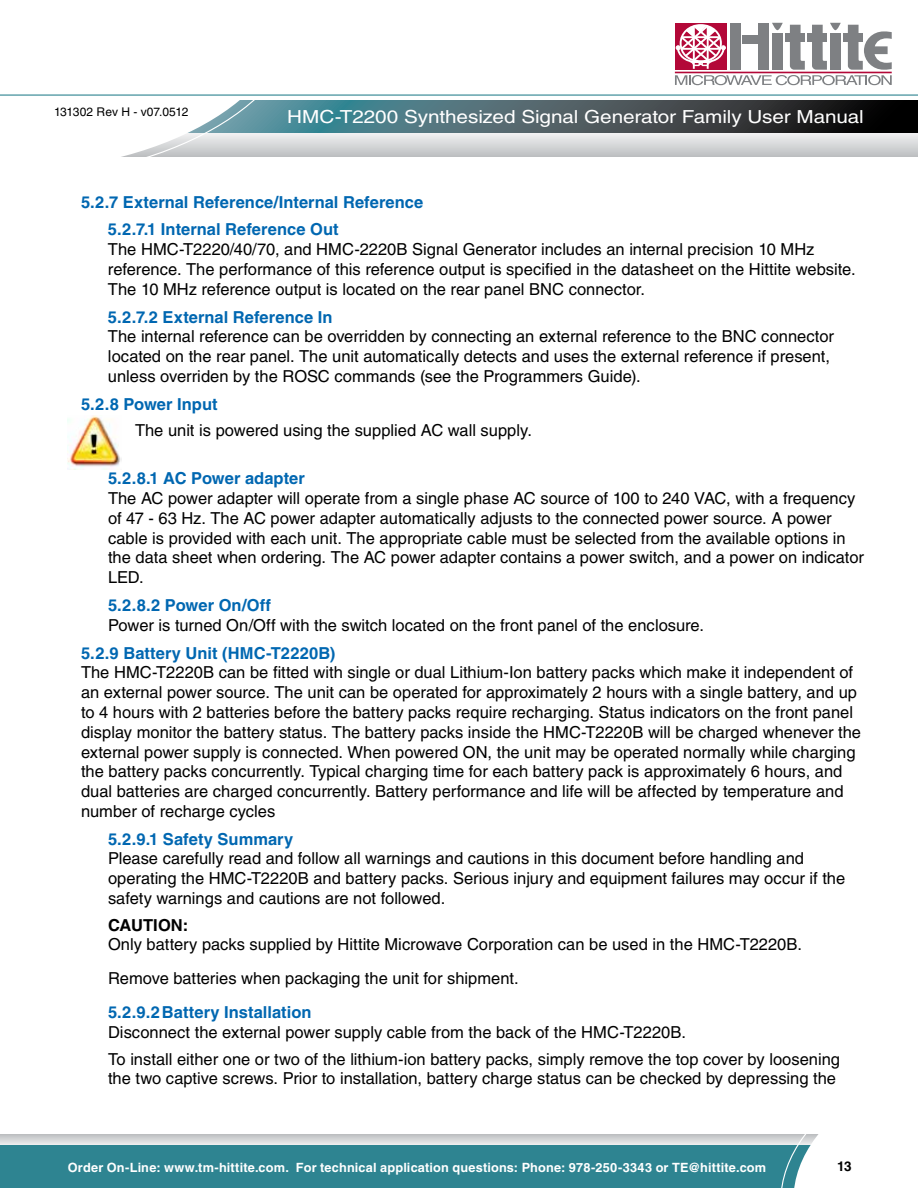
<style>
.page{position:relative;width:918px;height:1188px;background:#fff}
.page>*{position:absolute;margin:0;border:0;box-sizing:border-box;transform-origin:0 0}
.t1{font:18px "Helvetica LT Std";letter-spacing:-.005em;color:#fff;scale:1.15 1}
.t2{font:16.5px/19.8px "Helvetica LT Std";color:#000}
.t3{font:700 16.5px/27.8px "Helvetica LT Std";color:#0067b1}
.t4{font:700 16.5px "Helvetica LT Std";letter-spacing:.005em;color:#000}
.t5{font:700 13.5px "Helvetica LT Std";color:#000}
.t6{font:700 12.75px "Helvetica LT Std";letter-spacing:.01em;color:#fff}
.t7{font:12px "Helvetica LT Std";letter-spacing:-.005em;color:#000}
</style>
<div class="page">
<svg style="left:302px;top:100px;width:616px;height:56px;background:#d1d3d4"></svg>
<svg style="left:0;top:1134px;width:780px;height:12px;background:#c6ced1"></svg>
<svg style="left:302px;top:101px;width:616px;height:32px;background:#3b4f54"></svg>
<div style="left:0;top:1146px;width:918px;height:42px;background:#2e8491"></div>
<svg style="left:121px;top:100px;width:181px;height:57px"></svg>
<svg style="left:780px;top:1134px;width:138px;height:54px"></svg>
<hr style="left:0;top:94px;width:918px;height:2px;background:#2e8491">
<svg style="left:675px;top:23px;width:217px;height:62px"></svg>
<div style="left:844px;top:33px;width:19px;height:9px;background:#7e8083"></div>
<img style="left:68px;top:416px;width:54px;height:54px">
<p class="t7" style="left:54px;top:105px;width:136px">131302 Rev H - v07.0512</p>
<p class="t1" style="left:287px;top:106px;width:503px">HMC-T2200 Synthesized Signal Generator Family User Manual</p>
<p class="t3" style="left:108px;top:188px;width:317px;text-indent:-27px">5.2.7 External Reference/Internal Reference<br>5.2.7.1 Internal Reference Out</p>
<p class="t2" style="left:108px;top:239px;width:749px">The HMC-T2220/40/70, and HMC-2220B Signal Generator includes an internal precision 10 MHz reference. The performance of this reference output is specified in the datasheet on the Hittite website.<br>The 10 MHz reference output is located on the rear panel BNC connector.</p>
<p class="t3" style="left:108px;top:303px;width:226px">5.2.7.2 External Reference In</p>
<p class="t2" style="left:108px;top:327px;width:727px">The internal reference can be overridden by connecting an external reference to the BNC connector located on the rear panel. The unit automatically detects and uses the external reference if present, unless overriden by the ROSC commands (see the Programmers Guide).</p>
<p class="t3" style="left:81px;top:390px;width:138px">5.2.8 Power Input</p>
<p class="t2" style="left:135px;top:420px;width:398px">The unit is powered using the supplied AC wall supply.</p>
<p class="t3" style="left:108px;top:464px;width:198px">5.2.8.1 AC Power adapter</p>
<p class="t2" style="left:108px;top:488px;width:757px">The AC power adapter will operate from a single phase AC source of 100 to 240 VAC, with a frequency of 47 - 63 Hz. The AC power adapter automatically adjusts to the connected power source. A power cable is provided with each unit. The appropriate cable must be selected from the available options in the data sheet when ordering. The AC power adapter contains a power switch, and a power on indicator LED.</p>
<p class="t3" style="left:108px;top:591px;width:165px">5.2.8.2 Power On/Off</p>
<p class="t2" style="left:108px;top:615px;width:598px">Power is turned On/Off with the switch located on the front panel of the enclosure.</p>
<p class="t3" style="left:81px;top:639px;width:256px">5.2.9 Battery Unit (HMC-T2220B)</p>
<p class="t2" style="left:81px;top:663px;width:782px">The HMC-T2220B can be fitted with single or dual Lithium-Ion battery packs which make it independent of an external power source. The unit can be operated for approximately 2 hours with a single battery, and up to 4 hours with 2 batteries before the battery packs require recharging. Status indicators on the front panel display monitor the battery status. The battery packs inside the HMC-T2220B will be charged whenever the external power supply is connected. When powered ON, the unit may be operated normally while charging the battery packs concurrently. Typical charging time for each battery pack is approximately 6 hours, and dual batteries are charged concurrently. Battery performance and life will be affected by temperature and number of recharge cycles</p>
<p class="t3" style="left:108px;top:825px;width:187px">5.2.9.1 Safety Summary</p>
<p class="t2" style="left:108px;top:849px;width:739px">Please carefully read and follow all warnings and cautions in this document before handling and operating the HMC-T2220B and battery packs. Serious injury and equipment failures may occur if the safety warnings and cautions are not followed.</p>
<p class="t4" style="left:108px;top:915px;width:82px">CAUTION:</p>
<p class="t2" style="left:108px;top:928px;width:696px;line-height:33.3px">Only battery packs supplied by Hittite Microwave Corporation can be used in the HMC-T2220B.<br>Remove batteries when packaging the unit for shipment.</p>
<p class="t3" style="left:108px;top:998px;width:205px">5.2.9.2Battery Installation</p>
<p class="t2" style="left:108px;top:1019px;width:734px;line-height:26.5px">Disconnect the external power supply cable from the back of the HMC-T2220B.<br>To install either one or two of the lithium-ion battery packs, simply remove the top cover by loosening</p>
<p class="t2" style="left:108px;top:1069px;width:730px">the two captive screws. Prior to installation, battery charge status can be checked by depressing the</p>
<p class="t6" style="left:68px;top:1159px;width:700px">Order On-Line: www.tm-hittite.com. For technical application questions: Phone: 978-250-3343 or TE@hittite.com</p>
<p class="t5" style="left:837px;top:1158px;width:16px">13</p>
</div>
